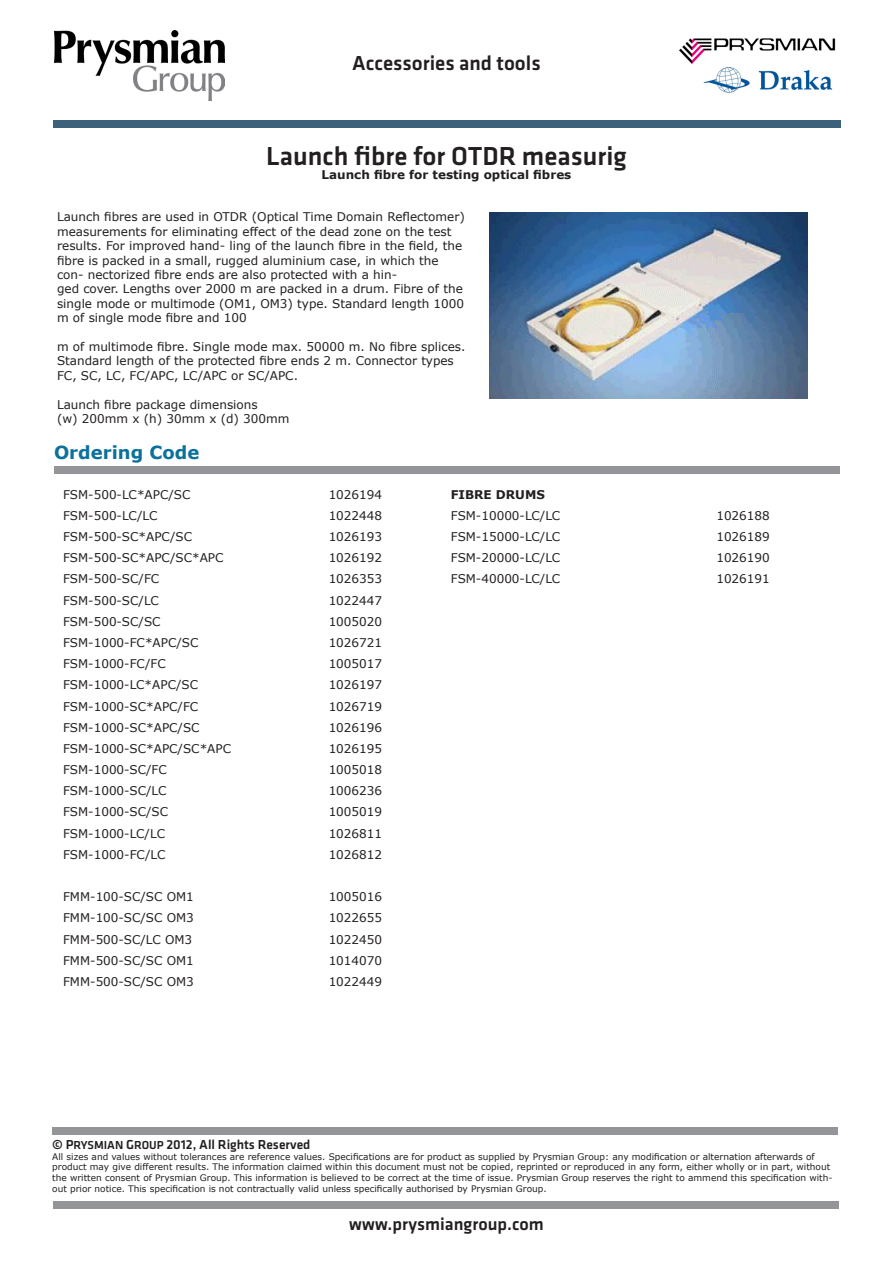
<style>
.page{position:relative;width:893px;height:1263px;background:#fff}
.page>*{position:absolute;margin:0;border:0;box-sizing:border-box;transform-origin:0 0}
.t1{font:500 27px "Klavika";color:#231f20}
.t2{font:500 21px "Klavika";color:#231f20}
.t3{font:500 18px "Klavika";color:#231f20}
.t4{font:700 18px "Verdana";color:#0b719b}
.t5{font:500 13.5px "Klavika";color:#231f20}
.t6{font:12px/14.4px "Verdana";color:#231f20}
.t7{font:700 12px "Verdana";color:#231f20}
.t8{font:9px/10.6px "Verdana";color:#231f20}
.s1{font-size:12px}
</style>
<div class="page">
<img style="left:703px;top:67px;width:130px;height:26px">
<img style="left:54px;top:30px;width:171px;height:70px">
<img style="left:679px;top:38px;width:157px;height:26px">
<div style="left:713px;top:52px;width:64px;height:9px;background:#fff"></div>
<div style="left:54px;top:121px;width:787px;height:7px;background:#3c617b"></div>
<div style="left:54px;top:467px;width:786px;height:7px;background:#939598"></div>
<div style="left:53px;top:1202px;width:786px;height:7px;background:#939598"></div>
<div style="left:52px;top:1128px;width:786px;height:7px;background:#939598"></div>
<img style="left:489px;top:212px;width:318px;height:186px">
<p class="t2" style="left:352px;top:51px;width:190px">Accessories and tools</p>
<p class="t1" style="left:266px;top:141px;width:362px">Launch fibre for OTDR measurig</p>
<p class="t7" style="left:322px;top:167px;width:251px">Launch fibre for testing optical fibres</p>
<p class="t6" style="left:57px;top:210px;width:409px">Launch fibres are used in OTDR (Optical Time Domain Reflectomer) measurements for eliminating effect of the dead zone on the test results. For improved hand- ling of the launch fibre in the field, the fibre is packed in a small, rugged aluminium case, in which the con- nectorized fibre ends are also protected with a hin-</p>
<p class="t6" style="left:57px;top:282px;width:408px;text-align:justify">ged cover. Lengths over 2000 m are packed in a drum. Fibre of the single mode or multimode (OM1, OM3) type. Standard length 1000 m of single mode fibre and 100</p>
<p class="t6" style="left:57px;top:340px;width:410px">m of multimode fibre. Single mode max. 50000 m. No fibre splices.</p>
<p class="t6" style="left:57px;top:354px;width:398px">Standard length of the protected fibre ends 2 m. Connector types<br>FC, SC, LC, FC/APC, LC/APC or SC/APC.</p>
<p class="t6" style="left:57px;top:397px;width:202px">Launch fibre package dimensions</p>
<p class="t6" style="left:57px;top:412px;width:234px">(w) 200mm x (h) 30mm x (d) 300mm</p>
<p class="t4" style="left:54px;top:440px;width:147px">Ordering Code</p>
<p class="t6" style="left:63px;top:487px;width:129px">FSM-500-LC*APC/SC</p>
<p class="t6" style="left:329px;top:487px;width:55px">1026194</p>
<p class="t6" style="left:63px;top:509px;width:96px">FSM-500-LC/LC</p>
<p class="t6" style="left:329px;top:509px;width:55px">1022448</p>
<p class="t6" style="left:63px;top:530px;width:130px">FSM-500-SC*APC/SC</p>
<p class="t6" style="left:329px;top:530px;width:55px">1026193</p>
<p class="t6" style="left:63px;top:551px;width:162px">FSM-500-SC*APC/SC*APC</p>
<p class="t6" style="left:329px;top:551px;width:55px">1026192</p>
<p class="t6" style="left:63px;top:572px;width:98px">FSM-500-SC/FC</p>
<p class="t6" style="left:329px;top:572px;width:55px">1026353</p>
<p class="t6" style="left:63px;top:593px;width:97px">FSM-500-SC/LC</p>
<p class="t6" style="left:329px;top:593px;width:55px">1022447</p>
<p class="t6" style="left:63px;top:614px;width:99px">FSM-500-SC/SC</p>
<p class="t6" style="left:329px;top:614px;width:55px">1005020</p>
<p class="t6" style="left:63px;top:636px;width:137px">FSM-1000-FC*APC/SC</p>
<p class="t6" style="left:329px;top:636px;width:55px">1026721</p>
<p class="t6" style="left:63px;top:657px;width:104px">FSM-1000-FC/FC</p>
<p class="t6" style="left:329px;top:657px;width:55px">1005017</p>
<p class="t6" style="left:63px;top:678px;width:137px">FSM-1000-LC*APC/SC</p>
<p class="t6" style="left:329px;top:678px;width:55px">1026197</p>
<p class="t6" style="left:63px;top:699px;width:137px">FSM-1000-SC*APC/FC</p>
<p class="t6" style="left:329px;top:699px;width:55px">1026719</p>
<p class="t6" style="left:63px;top:720px;width:138px">FSM-1000-SC*APC/SC</p>
<p class="t6" style="left:329px;top:720px;width:55px">1026196</p>
<p class="t6" style="left:63px;top:741px;width:170px">FSM-1000-SC*APC/SC*APC</p>
<p class="t6" style="left:329px;top:741px;width:55px">1026195</p>
<p class="t6" style="left:63px;top:763px;width:105px">FSM-1000-SC/FC</p>
<p class="t6" style="left:329px;top:763px;width:55px">1005018</p>
<p class="t6" style="left:63px;top:784px;width:105px">FSM-1000-SC/LC</p>
<p class="t6" style="left:329px;top:784px;width:55px">1006236</p>
<p class="t6" style="left:63px;top:805px;width:107px">FSM-1000-SC/SC</p>
<p class="t6" style="left:329px;top:805px;width:55px">1005019</p>
<p class="t6" style="left:63px;top:826px;width:103px">FSM-1000-LC/LC</p>
<p class="t6" style="left:329px;top:826px;width:55px">1026811</p>
<p class="t6" style="left:63px;top:847px;width:104px">FSM-1000-FC/LC</p>
<p class="t6" style="left:329px;top:847px;width:55px">1026812</p>
<p class="t6" style="left:63px;top:890px;width:132px">FMM-100-SC/SC OM1</p>
<p class="t6" style="left:329px;top:890px;width:55px">1005016</p>
<p class="t6" style="left:63px;top:911px;width:132px">FMM-100-SC/SC OM3</p>
<p class="t6" style="left:329px;top:911px;width:55px">1022655</p>
<p class="t6" style="left:63px;top:932px;width:131px">FMM-500-SC/LC OM3</p>
<p class="t6" style="left:329px;top:932px;width:55px">1022450</p>
<p class="t6" style="left:63px;top:953px;width:132px">FMM-500-SC/SC OM1</p>
<p class="t6" style="left:329px;top:953px;width:55px">1014070</p>
<p class="t6" style="left:63px;top:974px;width:132px">FMM-500-SC/SC OM3</p>
<p class="t6" style="left:329px;top:974px;width:55px">1022449</p>
<p class="t7" style="left:451px;top:487px;width:96px">FIBRE DRUMS</p>
<p class="t6" style="left:451px;top:509px;width:111px">FSM-10000-LC/LC</p>
<p class="t6" style="left:716px;top:509px;width:55px">1026188</p>
<p class="t6" style="left:451px;top:530px;width:111px">FSM-15000-LC/LC</p>
<p class="t6" style="left:716px;top:530px;width:55px">1026189</p>
<p class="t6" style="left:451px;top:551px;width:111px">FSM-20000-LC/LC</p>
<p class="t6" style="left:716px;top:551px;width:55px">1026190</p>
<p class="t6" style="left:451px;top:572px;width:111px">FSM-40000-LC/LC</p>
<p class="t6" style="left:716px;top:572px;width:55px">1026191</p>
<p class="t5" style="left:52px;top:1137px;width:260px">© P<span class="s1">RYSMIAN</span> G<span class="s1">ROUP</span> 2012, All Rights Reserved</p>
<p class="t8" style="left:52px;top:1151px;width:782px">All sizes and values without tolerances are reference values. Specifications are for product as supplied by Prysmian Group: any modification or alternation afterwards of product may give different results. The information claimed within this document must not be copied, reprinted or reproduced in any form, either wholly or in part, without the written consent of Prysmian Group. This information is believed to be correct at the time of issue. Prysmian Group reserves the right to ammend this specification with&shy;out prior notice. This specification is not contractually valid unless specifically authorised by Prysmian Group.</p>
<p class="t3" style="left:349px;top:1214px;width:196px">www.prysmiangroup.com</p>
</div>
